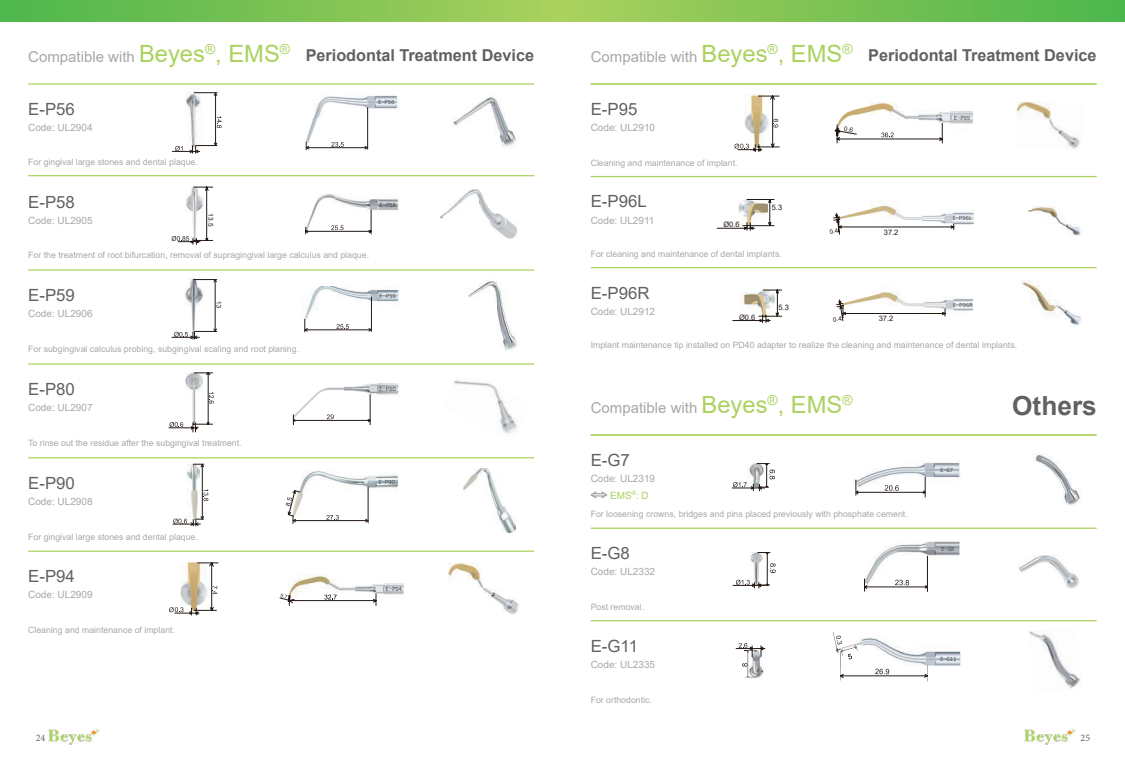
<style>
.page{position:relative;width:1125px;height:765px;background:#fff}
.page>*{position:absolute;margin:0;border:0;box-sizing:border-box;transform-origin:0 0}
.t1{font:700 26.25px "Arial";color:#606163}
.t2{font:16.75px "Arial";color:#606163}
.t3{font:700 16.38px "Arial";color:#606163}
.t4{font:15px "Arial";color:#a8a8a9}
.t5{font:10px/16.2px "Arial";color:#a8a8a9}
.t6{font:10px "Minion Pro";color:#5f6062}
.t7{font:8.75px "Arial";color:#a8a8a9}
.t8{font:7.5px "Arial";color:#231915}
.t9{font:6.62px "Arial";color:#221a16}
.t10{font:6.25px "Source Code Variable";letter-spacing:-.05em;color:#444549;scale:.95 1}
.s1{font-size:23.75px;color:#abd25f}
.s2{font-weight:400;font-size:23.75px;color:#abd25f}
.s3{color:#abd25f}
</style>
<div class="page">
<hr style="left:28px;top:83px;width:506px;height:2px;background:#abd25f">
<hr style="left:28px;top:175px;width:506px;height:1px;background:#abd25f">
<hr style="left:28px;top:269px;width:506px;height:2px;background:#abd25f">
<hr style="left:28px;top:457px;width:506px;height:1px;background:#abd25f">
<hr style="left:28px;top:551px;width:506px;height:1px;background:#abd25f">
<hr style="left:591px;top:83px;width:506px;height:2px;background:#abd25f">
<hr style="left:591px;top:267px;width:506px;height:1px;background:#abd25f">
<hr style="left:591px;top:434px;width:506px;height:2px;background:#abd25f">
<svg style="left:590px;top:491px;width:17px;height:8px"></svg>
<hr style="left:591px;top:528px;width:506px;height:1px;background:#abd25f">
<hr style="left:591px;top:620px;width:506px;height:1px;background:#abd25f">
<hr style="left:591px;top:176px;width:506px;height:1px;background:#abd25f">
<img style="left:191px;top:91px;width:12px;height:2px">
<svg style="left:172px;top:93px;width:50px;height:60px"></svg>
<img style="left:305px;top:95px;width:95px;height:52px">
<hr style="left:367px;top:108px;width:1px;height:41px;background:#231915">
<svg style="left:306px;top:142px;width:62px;height:8px"></svg>
<img style="left:453px;top:96px;width:56px;height:34px">
<img style="left:499px;top:130px;width:18px;height:18px">
<svg style="left:172px;top:187px;width:41px;height:58px"></svg>
<img style="left:313px;top:194px;width:85px;height:36px">
<svg style="left:305px;top:210px;width:66px;height:24px"></svg>
<img style="left:440px;top:189px;width:77px;height:50px">
<svg style="left:172px;top:279px;width:49px;height:60px"></svg>
<img style="left:302px;top:286px;width:98px;height:35px">
<hr style="left:371px;top:297px;width:1px;height:34px;background:#231915">
<svg style="left:305px;top:319px;width:67px;height:13px"></svg>
<img style="left:468px;top:281px;width:39px;height:40px">
<img style="left:499px;top:321px;width:36px;height:43px">
<hr style="left:28px;top:363px;width:506px;height:2px;background:#abd25f">
<svg style="left:169px;top:373px;width:45px;height:59px"></svg>
<img style="left:292px;top:383px;width:107px;height:36px">
<svg style="left:293px;top:394px;width:77px;height:31px"></svg>
<img style="left:454px;top:380px;width:40px;height:6px">
<img style="left:486px;top:386px;width:31px;height:48px">
<img style="left:188px;top:465px;width:12px;height:51px">
<hr style="left:202px;top:465px;width:1px;height:54px;background:#231915">
<svg style="left:193px;top:464px;width:11px;height:3px"></svg>
<svg style="left:173px;top:516px;width:31px;height:10px"></svg>
<svg style="left:204px;top:489px;width:4px;height:12px"></svg>
<img style="left:300px;top:471px;width:98px;height:19px">
<hr style="left:368px;top:487px;width:1px;height:36px;background:#231915">
<svg style="left:286px;top:490px;width:82px;height:34px"></svg>
<img style="left:464px;top:469px;width:52px;height:63px">
<svg style="left:169px;top:563px;width:49px;height:52px"></svg>
<img style="left:289px;top:574px;width:115px;height:27px">
<svg style="left:280px;top:593px;width:96px;height:13px"></svg>
<img style="left:449px;top:563px;width:70px;height:52px">
<img style="left:749px;top:95px;width:21px;height:1px">
<svg style="left:735px;top:96px;width:45px;height:56px"></svg>
<img style="left:838px;top:103px;width:135px;height:21px">
<svg style="left:835px;top:123px;width:108px;height:20px"></svg>
<img style="left:1016px;top:101px;width:32px;height:18px">
<img style="left:1048px;top:107px;width:33px;height:42px">
<img style="left:1048px;top:124px;width:1px;height:25px">
<svg style="left:717px;top:199px;width:57px;height:32px"></svg>
<img style="left:855px;top:201px;width:119px;height:28px">
<img style="left:1031px;top:206px;width:50px;height:30px">
<img style="left:762px;top:289px;width:16px;height:1px">
<svg style="left:732px;top:290px;width:50px;height:33px"></svg>
<img style="left:859px;top:288px;width:115px;height:28px">
<img style="left:1022px;top:281px;width:60px;height:44px">
<svg style="left:731px;top:463px;width:44px;height:28px"></svg>
<img style="left:854px;top:461px;width:107px;height:28px">
<svg style="left:856px;top:477px;width:70px;height:20px"></svg>
<img style="left:1034px;top:453px;width:47px;height:52px">
<svg style="left:732px;top:552px;width:44px;height:37px"></svg>
<img style="left:864px;top:542px;width:96px;height:37px">
<hr style="left:927px;top:556px;width:1px;height:36px;background:#231915">
<svg style="left:864px;top:579px;width:64px;height:13px"></svg>
<img style="left:1019px;top:555px;width:60px;height:34px">
<svg style="left:735px;top:643px;width:31px;height:35px"></svg>
<img style="left:928px;top:651px;width:33px;height:15px">
<svg style="left:833px;top:632px;width:95px;height:50px"></svg>
<img style="left:1029px;top:631px;width:30px;height:27px">
<img style="left:1051px;top:658px;width:30px;height:31px">
<img style="left:48px;top:729px;width:51px;height:16px">
<img style="left:1024px;top:729px;width:50px;height:16px">
<div style="left:0;top:0;width:562px;height:21px;background:linear-gradient(to right,#4db64c,#a9d05d)"></div>
<div style="left:562px;top:0;width:563px;height:21px;background:linear-gradient(to right,#aad05d,#4bb64c)"></div>
<svg style="left:833px;top:213px;width:121px;height:22px"></svg>
<svg style="left:836px;top:299px;width:109px;height:23px"></svg>
<h3 class="t4" style="left:28px;top:47px;width:263px">Compatible with <span class="s1">Beyes</span><sup>®</sup><span class="s1">, EMS</span><sup>®</sup></h3>
<h2 class="t2" style="left:28px;top:98px;width:48px">E-P56</h2>
<p class="t5" style="left:28px;top:119px;width:66px">Code: UL2904</p>
<p class="t7" style="left:28px;top:156px;width:171px">For gingival large stones and dental plaque.</p>
<h2 class="t2" style="left:28px;top:190px;width:48px">E-P58</h2>
<p class="t5" style="left:28px;top:212px;width:66px">Code: UL2905</p>
<p class="t7" style="left:28px;top:249px;width:342px">For the treatment of root bifurcation, removal of supragingival large calculus and plaque.</p>
<h3 class="t3" style="left:591px;top:43px;width:507px"><sub>Compatible</sub> <sub>with</sub> <span class="s2">Beyes</span><sup>®</sup><span class="s2">, EMS</span><sup>®</sup> Periodontal Treatment Device</h3>
<h3 class="t3" style="left:306px;top:43px;width:230px">Periodontal Treatment Device</h3>
<p class="t10" style="left:378px;top:97px;width:19px">E-P56</p>
<h2 class="t2" style="left:591px;top:97px;width:48px">E-P95</h2>
<p class="t5" style="left:591px;top:119px;width:66px">Code: UL2910</p>
<p class="t7" style="left:591px;top:157px;width:148px">Cleaning and maintenance of implant.</p>
<p class="t10" style="left:954px;top:113px;width:19px">E-P95</p>
<h2 class="t2" style="left:591px;top:190px;width:58px">E-P96L</h2>
<p class="t5" style="left:591px;top:212px;width:65px">Code: UL2911</p>
<p class="t7" style="left:591px;top:248px;width:193px">For cleaning and maintenance of dental implants.</p>
<p class="t10" style="left:380px;top:200px;width:19px">E-P58</p>
<p class="t8" style="left:772px;top:202px;width:12px">5.3</p>
<p class="t9" style="left:215px;top:213px;width:14px;rotate:90deg">13.5</p>
<p class="t8" style="left:723px;top:220px;width:18px">Ø0.6</p>
<p class="t10" style="left:952px;top:214px;width:22px">E-P96L</p>
<p class="t8" style="left:884px;top:227px;width:16px">37.2</p>
<h2 class="t2" style="left:28px;top:283px;width:48px">E-P59</h2>
<p class="t5" style="left:28px;top:305px;width:66px">Code: UL2906</p>
<p class="t7" style="left:28px;top:343px;width:272px">For subgingival calculus probing, subgingival scaling and root planing.</p>
<h2 class="t2" style="left:28px;top:378px;width:48px">E-P80</h2>
<p class="t5" style="left:28px;top:400px;width:66px">Code: UL2907</p>
<p class="t7" style="left:28px;top:437px;width:215px">To rinse out the residue after the subgingival treatment.</p>
<h2 class="t2" style="left:28px;top:471px;width:48px">E-P90</h2>
<p class="t5" style="left:28px;top:493px;width:66px">Code: UL2908</p>
<p class="t7" style="left:28px;top:531px;width:171px">For gingival large stones and dental plaque.</p>
<h2 class="t2" style="left:28px;top:565px;width:48px">E-P94</h2>
<p class="t5" style="left:28px;top:587px;width:66px">Code: UL2909</p>
<p class="t7" style="left:28px;top:624px;width:148px">Cleaning and maintenance of implant.</p>
<p class="t10" style="left:379px;top:291px;width:19px">E-P59</p>
<p class="t10" style="left:379px;top:384px;width:19px">E-P8O</p>
<p class="t10" style="left:378px;top:477px;width:19px">E-P9O</p>
<p class="t10" style="left:385px;top:584px;width:19px">E-P94</p>
<h2 class="t2" style="left:591px;top:281px;width:60px">E-P96R</h2>
<p class="t5" style="left:591px;top:303px;width:66px">Code: UL2912</p>
<p class="t7" style="left:591px;top:339px;width:428px">Implant maintenance tip installed on PD40 adapter to realize the cleaning and maintenance of dental implants.</p>
<p class="t10" style="left:953px;top:300px;width:22px">E-P96R</p>
<p class="t8" style="left:779px;top:302px;width:12px">5.3</p>
<p class="t8" style="left:739px;top:312px;width:18px">Ø0.6</p>
<p class="t8" style="left:879px;top:314px;width:16px">37.2</p>
<h3 class="t4" style="left:591px;top:397px;width:263px">Compatible with <span class="s1">Beyes</span><sup>®</sup><span class="s1">, EMS</span><sup>®</sup></h3>
<h1 class="t1" style="left:1012px;top:387px;width:86px">Others</h1>
<h2 class="t2" style="left:591px;top:449px;width:41px">E-G7</h2>
<p class="t5" style="left:610px;top:471px;width:47px;text-indent:-19px">Code: UL2319<br><span class="s3">EMS</span><sup>®</sup><span class="s3">: D</span></p>
<p class="t7" style="left:591px;top:508px;width:319px">For loosening crowns, bridges and pins placed previously with phosphate cement.</p>
<h2 class="t2" style="left:591px;top:542px;width:41px">E-G8</h2>
<p class="t5" style="left:591px;top:564px;width:66px">Code: UL2332</p>
<p class="t7" style="left:591px;top:601px;width:55px">Post removal.</p>
<h2 class="t2" style="left:591px;top:634px;width:49px">E-G11</h2>
<p class="t5" style="left:591px;top:656px;width:66px">Code: UL2335</p>
<p class="t7" style="left:591px;top:694px;width:63px">For orthodontic.</p>
<p class="t10" style="left:940px;top:465px;width:16px">E-G7</p>
<p class="t10" style="left:941px;top:544px;width:16px">E-G8</p>
<p class="t10" style="left:940px;top:654px;width:19px">E-G11</p>
<p class="t6" style="left:36px;top:731px;width:11px">24</p>
<p class="t6" style="left:1081px;top:731px;width:11px">25</p>
</div>
